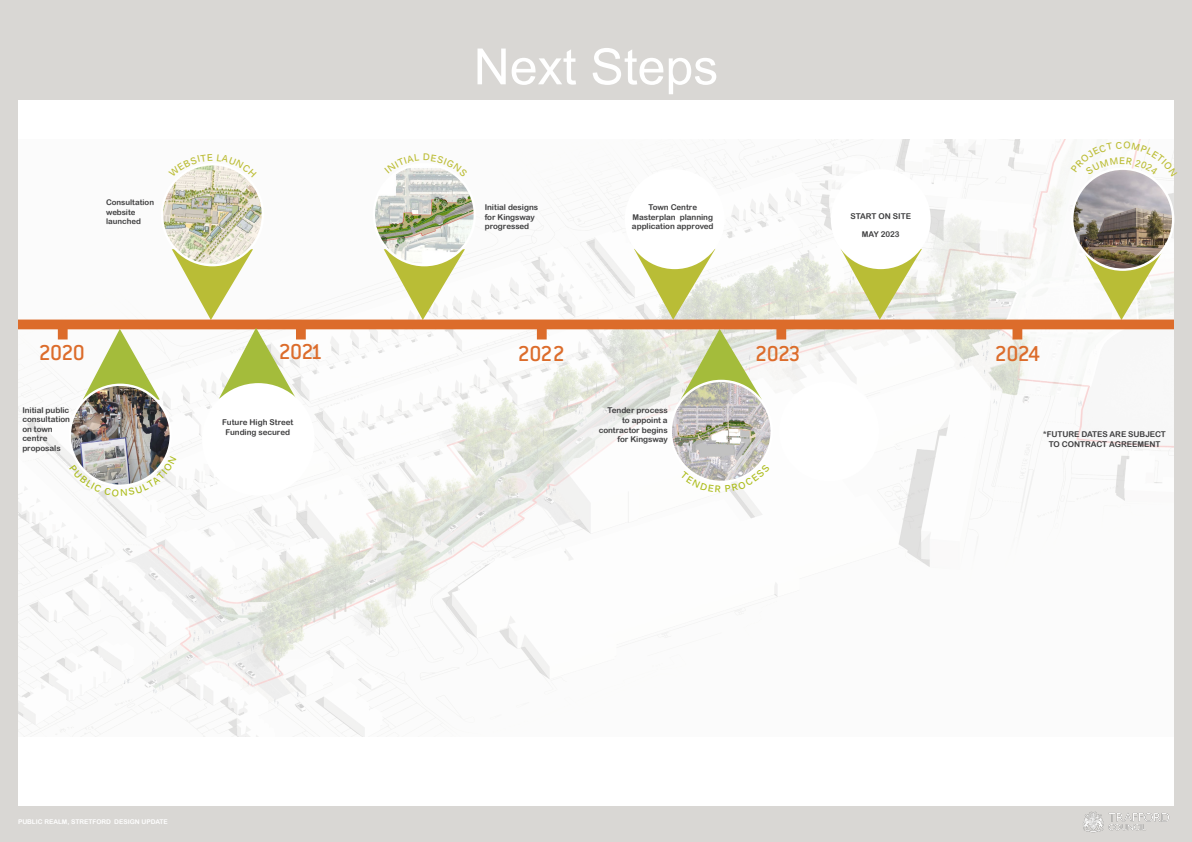
<style>
.page{position:relative;width:1192px;height:842px;background:#d9d7d4}
.page>*{position:absolute;margin:0;border:0;box-sizing:border-box;transform-origin:0 0}
.t1{font:50px "Arial";color:#fff}
.t2{font:23.65px "Conduit ITC Medium";letter-spacing:-.035em;color:#dc6c2b}
.t3{font:8px/9.6px "Arial Rounded MT Bold";letter-spacing:-.005em;color:#3e3e3f;text-align:center}
.t4{font:7.85px/9.4px "Arial Rounded MT Bold";letter-spacing:-.005em;color:#3e3e3f}
.t5{font:6.5px "Arial Rounded MT Bold";color:#fff}
</style>
<div class="page">
<img style="left:1083px;top:811px;width:87px;height:22px">
<div style="left:18px;top:101px;width:1156px;height:705px;background:#fff"></div>
<img style="left:18px;top:140px;width:1156px;height:596px">
<svg style="left:1082px;top:249px;width:82px;height:71px"></svg>
<svg style="left:681px;top:329px;width:81px;height:71px"></svg>
<svg style="left:634px;top:249px;width:81px;height:71px"></svg>
<svg style="left:841px;top:249px;width:81px;height:71px"></svg>
<svg style="left:172px;top:249px;width:81px;height:71px"></svg>
<svg style="left:384px;top:249px;width:81px;height:71px"></svg>
<img style="left:671px;top:381px;width:101px;height:101px;border-radius:50px">
<div style="left:670px;top:380px;width:103px;height:103px;border:2px solid #fff;border-radius:50%"></div>
<img style="left:162px;top:164px;width:101px;height:101px;border-radius:50px">
<div style="left:161px;top:163px;width:103px;height:103px;border:2px solid #fff;border-radius:50%"></div>
<img style="left:374px;top:164px;width:101px;height:101px;border-radius:50px">
<div style="left:373px;top:163px;width:103px;height:103px;border:2px solid #fff;border-radius:50%"></div>
<img style="left:207px;top:392px;width:101px;height:100px">
<div style="left:18px;top:320px;width:1156px;height:9px;background:#dc6c2b"></div>
<svg style="left:83px;top:329px;width:77px;height:71px"></svg>
<svg style="left:219px;top:328px;width:77px;height:70px"></svg>
<img style="left:70px;top:385px;width:101px;height:101px;border-radius:50px">
<div style="left:69px;top:384px;width:103px;height:103px;border:2px solid #fff;border-radius:50%"></div>
<img style="left:1072px;top:169px;width:101px;height:101px;border-radius:50px">
<div style="left:58px;top:329px;width:10px;height:10px;background:#dc6c2b"></div>
<div style="left:296px;top:329px;width:10px;height:10px;background:#dc6c2b"></div>
<div style="left:537px;top:329px;width:10px;height:10px;background:#dc6c2b"></div>
<div style="left:776px;top:329px;width:10px;height:10px;background:#dc6c2b"></div>
<div style="left:1013px;top:329px;width:9px;height:10px;background:#dc6c2b"></div>
<div style="left:202px;top:383px;width:113px;height:113px;background:#fff;border-radius:50%"></div>
<div style="left:625px;top:169px;width:100px;height:100px;background:#fff;border-radius:50%"></div>
<div style="left:831px;top:169px;width:100px;height:100px;background:#fff;border-radius:50%"></div>
<div style="left:779px;top:381px;width:100px;height:100px;background:#fff;border-radius:50%"></div>
<svg style="left:1071px;top:141px;width:103px;height:35px"></svg>
<svg style="left:680px;top:464px;width:90px;height:28px"></svg>
<svg style="left:168px;top:154px;width:89px;height:24px"></svg>
<svg style="left:384px;top:154px;width:84px;height:23px"></svg>
<svg style="left:69px;top:456px;width:107px;height:40px"></svg>
<h1 class="t1" style="left:474px;top:32px;width:246px">Next Steps</h1>
<p class="t4" style="left:106px;top:198px;width:49px">Consultation website launched</p>
<p class="t3" style="left:485px;top:202px;width:55px;text-align:left">Initial designs for Kingsway progressed</p>
<p class="t3" style="left:632px;top:203px;width:83px">Town Centre<br>Masterplan planning application approved</p>
<p class="t3" style="left:850px;top:211px;width:62px">START ON SITE</p>
<p class="t3" style="left:862px;top:229px;width:39px">MAY 2023</p>
<h2 class="t2" style="left:39px;top:338px;width:48px">2020</h2>
<h2 class="t2" style="left:279px;top:338px;width:45px">2021</h2>
<h2 class="t2" style="left:518px;top:339px;width:48px">2022</h2>
<h2 class="t2" style="left:755px;top:339px;width:47px">2023</h2>
<h2 class="t2" style="left:995px;top:339px;width:47px">2024</h2>
<p class="t3" style="left:22px;top:405px;width:49px;text-align:left">Initial public consultation on town centre proposals</p>
<p class="t3" style="left:222px;top:418px;width:73px">Future High Street<br>Funding secured</p>
<p class="t5" style="left:18px;top:818px;width:151px">PUBLIC REALM, STRETFORD DESIGN UPDATE</p>
<p class="t3" style="left:599px;top:406px;width:71px;text-align:right">Tender process to appoint a contractor begins for Kingsway</p>
<p class="t3" style="left:1043px;top:430px;width:124px">*FUTURE DATES ARE SUBJECT<br>TO CONTRACT AGREEMENT</p>
</div>
